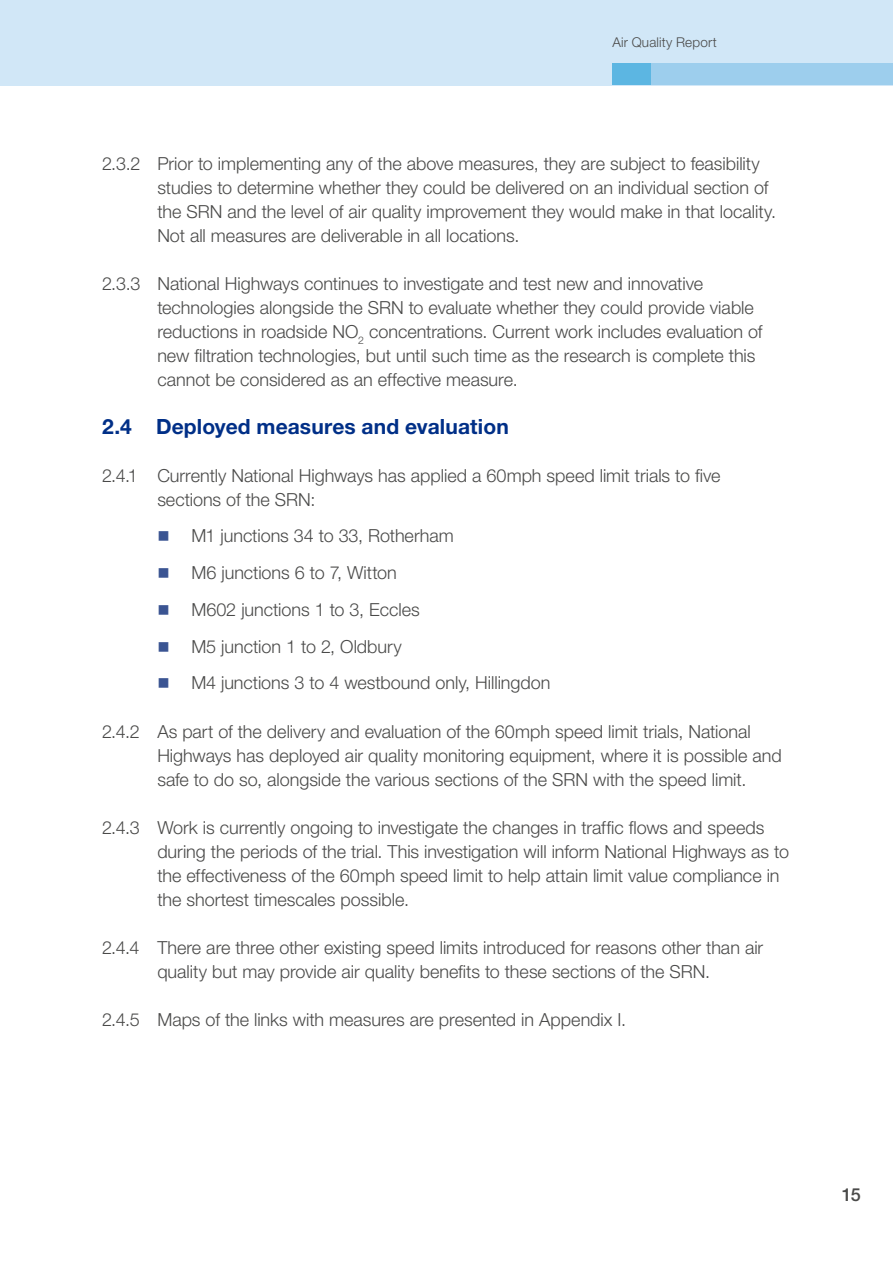
<style>
.page{position:relative;width:893px;height:1263px;background:#fff}
.page>*{position:absolute;margin:0;border:0;box-sizing:border-box;transform-origin:0 0}
.B_Head_Numbered{font:700 21px "Helvetica Neue LT Pro";letter-spacing:.005em;color:#002f87}
.Body_Text_Numbered{font:300 18px/24px "Helvetica Neue LT Pro";color:#4a4a49}
.First_Level_Bulleted{font:300 18px "Helvetica Neue LT Pro";color:#4a4a49}
.t1{font:500 18px "Helvetica Neue LT Pro";color:#4a4a49}
.t2{font:300 13.5px "Helvetica Neue LT Pro";letter-spacing:.01em;color:#4a4a49}
</style>
<div class="page">
<div style="left:2px;top:0;width:891px;height:85px;background:#d1e7f7"></div>
<hr style="left:0;top:0;width:2px;height:85px;background:#d1e7f7">
<div style="left:651px;top:64px;width:242px;height:21px;background:#9dceed"></div>
<div style="left:612px;top:64px;width:39px;height:21px;background:#5cb6e2"></div>
<p class="t2" style="left:612px;top:34px;width:106px">Air Quality Report</p>
<h3 class="Body_Text_Numbered" style="left:157px;top:151px;width:620px;text-indent:-55px">2.3.2 Prior to implementing any of the above measures, they are subject to feasibility studies to determine whether they could be delivered on an individual section of the SRN and the level of air quality improvement they would make in that locality.<br>Not all measures are deliverable in all locations.</h3>
<h3 class="Body_Text_Numbered" style="left:157px;top:271px;width:607px;text-indent:-55px">2.3.3 National Highways continues to investigate and test new and innovative technologies alongside the SRN to evaluate whether they could provide viable reductions in roadside NO<sub>2</sub> concentrations. Current work includes evaluation of new filtration technologies, but until such time as the research is complete this cannot be considered as an effective measure.</h3>
<h2 class="B_Head_Numbered" style="left:102px;top:414px;width:408px">2.4 Deployed measures and evaluation</h2>
<h3 class="Body_Text_Numbered" style="left:157px;top:463px;width:565px;text-indent:-55px">2.4.1 Currently National Highways has applied a 60mph speed limit trials to five sections of the SRN:</h3>
<p class="First_Level_Bulleted" style="left:191px;top:525px;width:264px">M1 junctions 34 to 33, Rotherham</p>
<p class="First_Level_Bulleted" style="left:191px;top:562px;width:207px">M6 junctions 6 to 7, Witton</p>
<p class="First_Level_Bulleted" style="left:191px;top:598px;width:230px">M602 junctions 1 to 3, Eccles</p>
<p class="First_Level_Bulleted" style="left:191px;top:635px;width:212px">M5 junction 1 to 2, Oldbury</p>
<p class="First_Level_Bulleted" style="left:191px;top:672px;width:361px">M4 junctions 3 to 4 westbound only, Hillingdon</p>
<h3 class="Body_Text_Numbered" style="left:157px;top:719px;width:626px;text-indent:-55px">2.4.2 As part of the delivery and evaluation of the 60mph speed limit trials, National<br>Highways has deployed air quality monitoring equipment, where it is possible and safe to do so, alongside the various sections of the SRN with the speed limit.</h3>
<h3 class="Body_Text_Numbered" style="left:157px;top:815px;width:633px;text-indent:-55px">2.4.3 Work is currently ongoing to investigate the changes in traffic flows and speeds during the periods of the trial. This investigation will inform National Highways as to the effectiveness of the 60mph speed limit to help attain limit value compliance in the shortest timescales possible.</h3>
<h3 class="Body_Text_Numbered" style="left:102px;top:935px;width:663px;text-align:center">2.4.4 There are three other existing speed limits introduced for reasons other than air quality but may provide air quality benefits to these sections of the SRN.</h3>
<h3 class="Body_Text_Numbered" style="left:102px;top:1007px;width:526px">2.4.5 Maps of the links with measures are presented in Appendix I.</h3>
<p class="t1" style="left:842px;top:1184px;width:20px">15</p>
</div>
